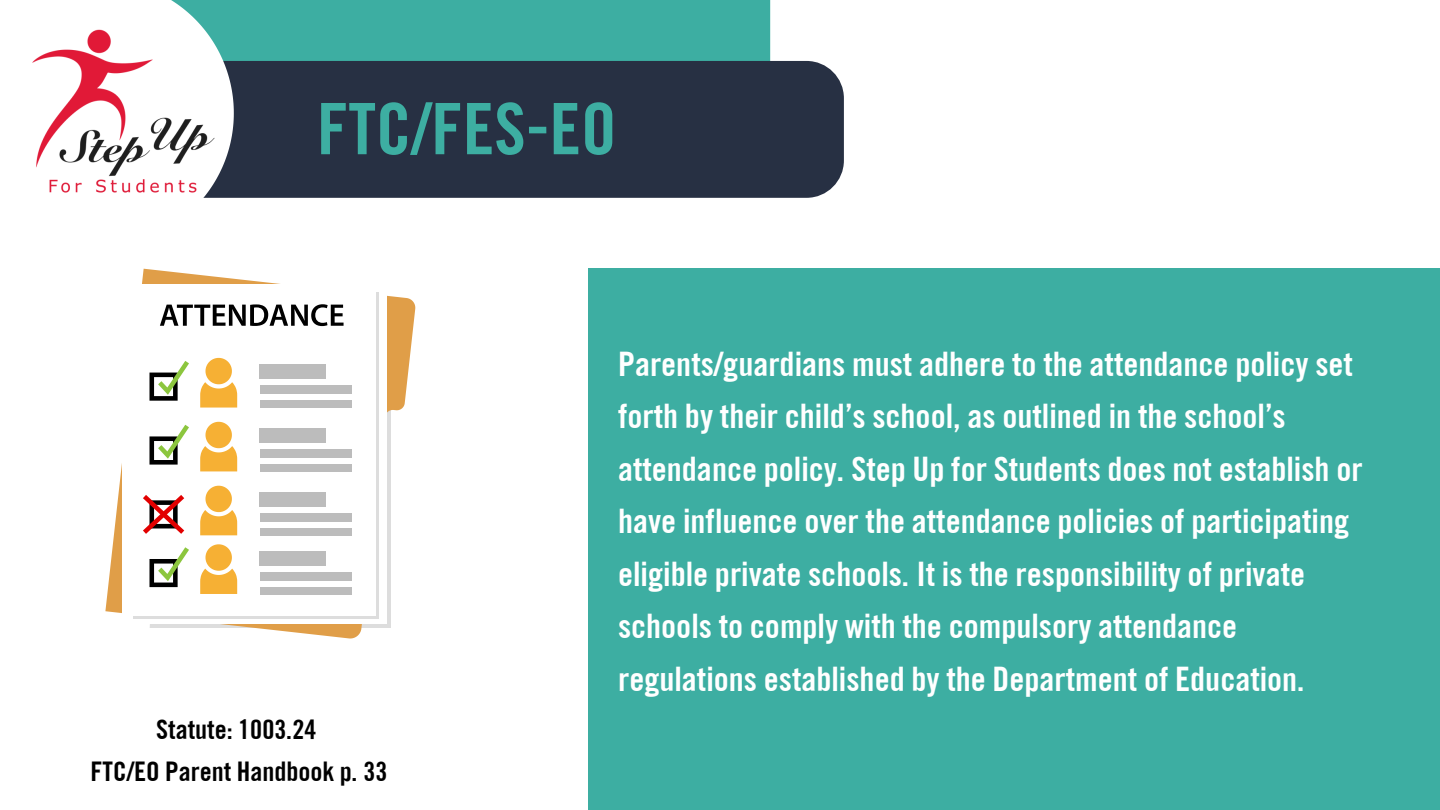
<style>
.page{position:relative;width:1440px;height:810px;background:#fff}
.page>*{position:absolute;margin:0;border:0;box-sizing:border-box;transform-origin:0 0}
.t1{font:700 71px "Traditionell Sans";color:#3daea2}
.t2{font:700 33.8px/52.5px "Traditionell Sans";color:#fff}
.t3{font:700 27.1px "Traditionell Sans";color:#000}
</style>
<div class="page">
<div style="left:239px;top:0;width:531px;height:61px;background:#3daea2"></div>
<div style="left:239px;top:61px;width:605px;height:137px;background:#273043"></div>
<img style="left:32px;top:0;width:207px;height:198px">
<svg style="left:105px;top:269px;width:310px;height:370px"></svg>
<div style="left:134px;top:292px;width:253px;height:332px;background:#fff"></div>
<div style="left:134px;top:292px;width:245px;height:327px;background:#ddd"></div>
<div style="left:123px;top:284px;width:253px;height:332px;background:#fff"></div>
<svg style="left:160px;top:304px;width:184px;height:22px"></svg>
<svg style="left:149px;top:361px;width:40px;height:40px"></svg>
<svg style="left:200px;top:358px;width:37px;height:50px"></svg>
<div style="left:260px;top:365px;width:66px;height:14px;background:#bcbcbc"></div>
<div style="left:260px;top:386px;width:92px;height:8px;background:#bcbcbc"></div>
<div style="left:260px;top:401px;width:92px;height:7px;background:#bcbcbc"></div>
<svg style="left:149px;top:425px;width:40px;height:40px"></svg>
<svg style="left:200px;top:422px;width:37px;height:49px"></svg>
<div style="left:260px;top:429px;width:66px;height:14px;background:#bcbcbc"></div>
<div style="left:260px;top:450px;width:92px;height:8px;background:#bcbcbc"></div>
<div style="left:260px;top:465px;width:92px;height:7px;background:#bcbcbc"></div>
<svg style="left:200px;top:486px;width:37px;height:49px"></svg>
<div style="left:260px;top:493px;width:66px;height:14px;background:#bcbcbc"></div>
<div style="left:260px;top:513px;width:92px;height:9px;background:#bcbcbc"></div>
<div style="left:260px;top:528px;width:92px;height:8px;background:#bcbcbc"></div>
<svg style="left:149px;top:547px;width:40px;height:40px"></svg>
<svg style="left:200px;top:544px;width:37px;height:50px"></svg>
<div style="left:260px;top:551px;width:66px;height:14px;background:#bcbcbc"></div>
<div style="left:260px;top:572px;width:92px;height:9px;background:#bcbcbc"></div>
<div style="left:260px;top:587px;width:92px;height:8px;background:#bcbcbc"></div>
<svg style="left:143px;top:495px;width:41px;height:39px"></svg>
<div style="left:588px;top:269px;width:852px;height:541px;background:#3daea2"></div>
<p class="t1" style="left:317px;top:86px;width:301px">FTC/FES-EO</p>
<h1 class="t3" style="left:156px;top:713px;width:162px">Statute: 1003.24</h1>
<p class="t3" style="left:91px;top:755px;width:298px">FTC/EO Parent Handbook p. 33</p>
<p class="t2" style="left:618px;top:336px;width:746px">Parents/guardians must adhere to the attendance policy set forth by their child’s school, as outlined in the school’s attendance policy. Step Up for Students does not establish or have influence over the attendance policies of participating eligible private schools. It is the responsibility of private schools to comply with the compulsory attendance regulations established by the Department of Education.</p>
</div>
